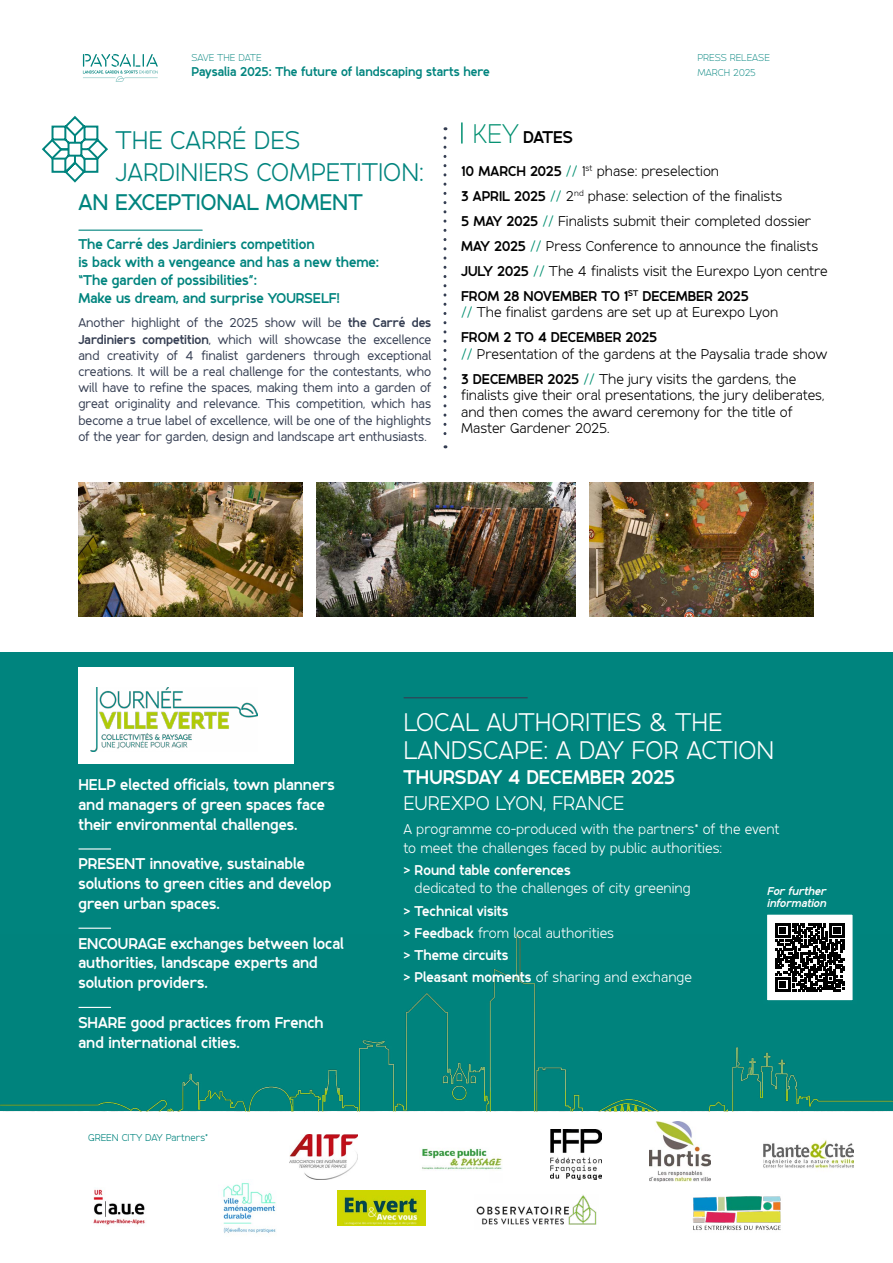
<style>
.page{position:relative;width:893px;height:1263px;background:#fff}
.page>*{position:absolute;margin:0;border:0;box-sizing:border-box;transform-origin:0 0}
.t1{font:27px/28.5px "Lite On";color:#fff}
.t2{font:27px/32.4px "Lite On";color:#00847e}
.t3{font:700 24px "Lite On";color:#00847e}
.t4{font:900 21px "Lite On";color:#fff}
.t5{font:21px "Lite On";color:#fff}
.t6{font:900 18px "Lite On";letter-spacing:-.01em;color:#000}
.t7{font:900 16.5px/19.8px "Lite On";color:#fff}
.t8{font:15px/25px "Lite On";color:#000}
.t9{font:15px/19.2px "Lite On";color:#fff}
.t10{font:900 15px/18px "Lite On";color:#00847e}
.t11{font:900 15px/22.2px "Lite On";color:#fff}
.t12{font:500 13.5px/16.2px "Lite On";color:#353e52;text-align:justify}
.t13{font:900 13.5px "Lite On";color:#00847e}
.t14{font:italic 900 12px/12px "Lite On";color:#fff}
.t15{font:300 10.5px/15px "Lite On";color:#00847e}
.t16{font:10.5px "Lite On";color:#00847e}
.s1{font-weight:900}
.s2{font-weight:300;font-size:28.5px;color:#008f70}
.s3{color:#008f70}
.s4{font-weight:700}
.s5{font-weight:400}
</style>
<div class="page">
<div style="left:0;top:652px;width:893px;height:459px;background:#00847e"></div>
<hr style="left:461px;top:122px;width:2px;height:22px;background:#008f70">
<svg style="left:443px;top:138px;width:3px;height:310px"></svg>
<hr style="left:78px;top:230px;width:125px;height:1px;background:#00847e">
<svg style="left:42px;top:116px;width:66px;height:67px"></svg>
<img style="left:78px;top:483px;width:224px;height:134px">
<img style="left:317px;top:483px;width:259px;height:134px">
<img style="left:590px;top:483px;width:224px;height:134px">
<hr style="left:78px;top:848px;width:33px;height:1px;background:#fff">
<hr style="left:78px;top:928px;width:33px;height:1px;background:#fff">
<div style="left:78px;top:667px;width:216px;height:96px;background:#fff"></div>
<img style="left:90px;top:687px;width:167px;height:65px">
<hr style="left:403px;top:697px;width:125px;height:1px;background:#353e52">
<img style="left:289px;top:1135px;width:68px;height:44px">
<img style="left:649px;top:1121px;width:61px;height:61px">
<img style="left:550px;top:1130px;width:52px;height:49px">
<img style="left:763px;top:1140px;width:90px;height:28px">
<img style="left:422px;top:1148px;width:80px;height:22px">
<img style="left:0;top:934px;width:893px;height:177px">
<svg style="left:760px;top:914px;width:99px;height:93px"></svg>
<img style="left:223px;top:1183px;width:53px;height:50px">
<img style="left:93px;top:1189px;width:52px;height:36px">
<img style="left:338px;top:1190px;width:87px;height:35px">
<img style="left:476px;top:1195px;width:121px;height:30px">
<img style="left:692px;top:1196px;width:89px;height:35px">
<svg style="left:83px;top:54px;width:75px;height:28px"></svg>
<p class="t15" style="left:191px;top:50px;width:72px">SAVE THE DATE</p>
<p class="t13" style="left:191px;top:64px;width:300px">Paysalia 2025: The future of landscaping starts here</p>
<p class="t15" style="left:697px;top:50px;width:74px">PRESS RELEASE<br>MARCH 2025</p>
<h1 class="t2" style="left:116px;top:123px;width:310px">THE CARRÉ DES<br>JARDINIERS COMPETITION:</h1>
<h2 class="t3" style="left:78px;top:188px;width:286px">AN EXCEPTIONAL MOMENT</h2>
<p class="t10" style="left:78px;top:234px;width:302px">The Carré des Jardiniers competition<br>is back with a vengeance and has a new theme: “The garden of possibilities”:<br>Make us dream, and surprise YOURSELF!</p>
<p class="t12" style="left:78px;top:315px;width:354px">Another highlight of the 2025 show will be <span class="s1">the Carré des Jardiniers competition</span>, which will showcase the excellence and creativity of 4 finalist gardeners through exceptional creations. It will be a real challenge for the contestants, who will have to refine the spaces, making them into a garden of great originality and relevance. This competition, which has become a true label of excellence, will be one of the highlights of the year for garden, design and landscape art enthusiasts.</p>
<p class="t6" style="left:472px;top:126px;width:102px"><span class="s2">KEY</span> DATES</p>
<p class="t8" style="left:461px;top:158px;width:368px"><span class="s1">10 MARCH 2025</span> <span class="s3">//</span> 1<sup>st</sup> phase: preselection<br><span class="s1">3 APRIL 2025</span> <span class="s3">//</span> 2<sup>nd</sup> phase: selection of the finalists<br><span class="s1">5 MAY 2025</span> <span class="s3">//</span> Finalists submit their completed dossier <span class="s1">MAY 2025</span> <span class="s3">//</span> Press Conference to announce the finalists <span class="s1">JULY 2025</span> <span class="s3">//</span> The 4 finalists visit the Eurexpo Lyon centre <span class="s1">FROM 28 NOVEMBER TO 1</span><sup>ST</sup> <span class="s1">DECEMBER 2025</span></p>
<p class="t8" style="left:461px;top:300px;width:319px"><span class="s3">//</span> The finalist gardens are set up at Eurexpo Lyon<br><span class="s1">FROM 2 TO 4 DECEMBER 2025</span></p>
<p class="t8" style="left:461px;top:341px;width:368px"><span class="s3">//</span> Presentation of the gardens at the Paysalia trade show<br><span class="s1">3 DECEMBER 2025</span> <span class="s3">//</span> The jury visits the gardens, the</p>
<p class="t8" style="left:461px;top:387px;width:365px;line-height:16.5px">finalists give their oral presentations, the jury deliberates, and then comes the award ceremony for the title of<br>Master Gardener 2025.</p>
<p class="t7" style="left:78px;top:774px;width:258px">HELP elected officials, town planners and managers of green spaces face their environmental challenges.</p>
<p class="t7" style="left:78px;top:854px;width:254px">PRESENT innovative, sustainable solutions to green cities and develop green urban spaces.</p>
<p class="t7" style="left:78px;top:933px;width:267px">ENCOURAGE exchanges between local authorities, landscape experts and solution providers.</p>
<p class="t7" style="left:78px;top:1012px;width:247px">SHARE good practices from French and international cities.</p>
<p class="t16" style="left:88px;top:1132px;width:122px">GREEN CITY DAY Partners*</p>
<h1 class="t1" style="left:403px;top:707px;width:372px">LOCAL AUTHORITIES &amp; THE<br>LANDSCAPE: A DAY FOR ACTION</h1>
<h3 class="t4" style="left:403px;top:765px;width:273px">THURSDAY 4 DECEMBER 2025</h3>
<h3 class="t5" style="left:403px;top:791px;width:222px">EUREXPO LYON, FRANCE</h3>
<p class="t9" style="left:403px;top:819px;width:378px">A programme co-produced with the partners* of the event to meet the challenges faced by public authorities:</p>
<p class="t9" style="left:415px;top:861px;width:277px;line-height:18px;text-indent:-11px"><span class="s4">&gt;</span> <span class="s1">Round table conferences<br></span>dedicated to the challenges of city greening</p>
<p class="t11" style="left:403px;top:899px;width:290px"><span class="s4">&gt;</span> Technical visits<br><span class="s4">&gt;</span> Feedback <span class="s5">from local authorities<br></span><span class="s4">&gt;</span> Theme circuits<br><span class="s4">&gt;</span> Pleasant moments <span class="s5">of sharing and exchange</span></p>
<p class="t14" style="left:767px;top:885px;width:64px">For further information</p>
</div>
